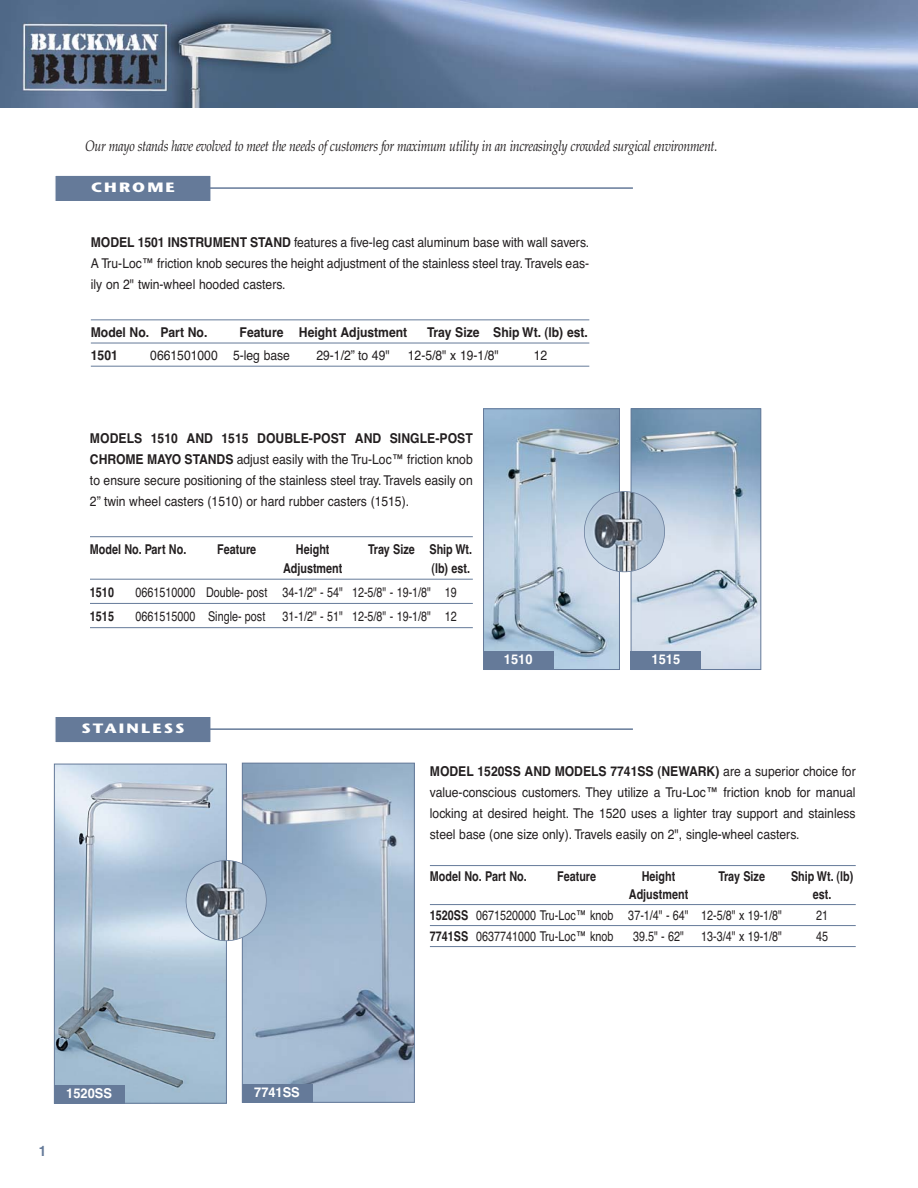
<style>
.page{position:relative;width:918px;height:1188px;background:#fff}
.page>*{position:absolute;margin:0;border:0;box-sizing:border-box;transform-origin:0 0}
.t1{font:italic 15px "Palatino";letter-spacing:-.025em;color:#231f20;scale:.83 1}
.t2{font:13.5px/21px "Helvetica";color:#231f20;text-align:justify;scale:.9 1}
.t3{font:13.5px "Helvetica";color:#231f20;scale:.8 1}
.t4{font:700 13.5px "Helvetica";color:#231f20;scale:.8 1}
.t5{font:700 13.5px "Helvetica";color:#231f20;scale:.9 1}
.t6{font:700 13.5px "Helvetica";color:#fff;scale:.95 1}
.t7{font:700 13.5px "Stone Sans";letter-spacing:.125em;color:#fff;scale:1.24 1}
.t8{font:700 condensed 13.5px "Helvetica";color:#657a99}
.s1{font-weight:700}
</style>
<div class="page">
<img style="left:0;top:0;width:918px;height:108px">
<img style="left:56px;top:766px;width:169px;height:336px">
<div style="left:54px;top:764px;width:173px;height:340px;border:1px solid #657a99"></div>
<img style="left:485px;top:410px;width:133px;height:258px">
<div style="left:483px;top:408px;width:137px;height:262px;border:1px solid #657a99"></div>
<img style="left:633px;top:410px;width:126px;height:258px">
<div style="left:631px;top:408px;width:130px;height:262px;border:1px solid #657a99"></div>
<hr style="left:430px;top:865px;width:426px;height:1px;background:#657a99">
<hr style="left:430px;top:904px;width:426px;height:1px;background:#657a99">
<hr style="left:430px;top:925px;width:426px;height:1px;background:#657a99">
<hr style="left:430px;top:946px;width:426px;height:1px;background:#657a99">
<hr style="left:90px;top:536px;width:383px;height:1px;background:#657a99">
<hr style="left:90px;top:579px;width:383px;height:1px;background:#657a99">
<hr style="left:90px;top:603px;width:383px;height:1px;background:#657a99">
<hr style="left:90px;top:627px;width:383px;height:1px;background:#657a99">
<img style="left:584px;top:492px;width:81px;height:80px;border-radius:50%">
<div style="left:584px;top:491px;width:81px;height:81px;border:2px solid #657a99;border-radius:50%"></div>
<hr style="left:91px;top:319px;width:498px;height:1px;background:#657a99">
<hr style="left:91px;top:343px;width:498px;height:1px;background:#657a99">
<hr style="left:91px;top:366px;width:498px;height:1px;background:#657a99">
<div style="left:55px;top:175px;width:156px;height:27px;background:#657a99"></div>
<div style="left:54px;top:174px;width:158px;height:28px;border:2px solid #fff"></div>
<hr style="left:198px;top:187px;width:435px;height:2px;background:#657a99">
<div style="left:55px;top:716px;width:156px;height:27px;background:#657a99"></div>
<div style="left:54px;top:716px;width:158px;height:28px;border:2px solid #fff"></div>
<hr style="left:198px;top:728px;width:435px;height:2px;background:#657a99">
<div style="left:483px;top:651px;width:70px;height:19px;background:#657a99"></div>
<div style="left:54px;top:1085px;width:70px;height:19px;background:#657a99"></div>
<img style="left:244px;top:765px;width:169px;height:336px">
<div style="left:242px;top:763px;width:173px;height:340px;border:1px solid #657a99"></div>
<div style="left:242px;top:1084px;width:70px;height:19px;background:#657a99"></div>
<div style="left:631px;top:651px;width:70px;height:19px;background:#657a99"></div>
<img style="left:186px;top:861px;width:80px;height:80px;border-radius:50%">
<div style="left:186px;top:860px;width:81px;height:81px;border:2px solid #657a99;border-radius:50%"></div>
<p class="t1" style="left:85px;top:140px;width:763px">Our mayo stands have evolved to meet the needs of customers for maximum utility in an increasingly crowded surgical environment.</p>
<p class="t7" style="left:91px;top:182px;width:69px">CHROME</p>
<p class="t2" style="left:91px;top:234px;width:555px"><span class="s1">MODEL 1501 INSTRUMENT STAND</span> features a five-leg cast aluminum base with wall savers.<br>A Tru-Loc™ friction knob secures the height adjustment of the stainless steel tray.Travels eas&shy;ily on 2" twin-wheel hooded casters.</p>
<p class="t5" style="left:91px;top:327px;width:131px">Model No. Part No.</p>
<p class="t5" style="left:240px;top:327px;width:188px">Feature Height Adjustment</p>
<p class="t5" style="left:427px;top:327px;width:180px">Tray Size Ship Wt. (lb) est.</p>
<p class="t5" style="left:91px;top:350px;width:32px">1501</p>
<p class="t2" style="left:150px;top:346px;width:157px">0661501000 5-leg base</p>
<p class="t2" style="left:316px;top:346px;width:83px">29-1/2” to 49"</p>
<p class="t2" style="left:408px;top:346px;width:103px">12-5/8" x 19-1/8"</p>
<p class="t2" style="left:534px;top:346px;width:17px">12</p>
<p class="t2" style="left:90px;top:429px;width:427px"><span class="s1">MODELS 1510 AND 1515 DOUBLE-POST AND SINGLE-POST CHROME MAYO STANDS</span> adjust easily with the Tru-Loc™ friction knob to ensure secure positioning of the stainless steel tray. Travels easily on 2” twin wheel casters (1510) or hard rubber casters (1515).</p>
<p class="t4" style="left:90px;top:545px;width:122px">Model No. Part No.</p>
<p class="t4" style="left:217px;top:545px;width:50px">Feature</p>
<p class="t4" style="left:296px;top:545px;width:43px">Height</p>
<p class="t4" style="left:368px;top:545px;width:131px">Tray Size Ship Wt.</p>
<p class="t4" style="left:283px;top:563px;width:76px">Adjustment</p>
<p class="t4" style="left:431px;top:563px;width:50px">(lb) est.</p>
<p class="t4" style="left:90px;top:587px;width:32px">1510</p>
<p class="t3" style="left:135px;top:587px;width:403px">0661510000 Double- post 34-1/2" - 54" 12-5/8" - 19-1/8" 19</p>
<p class="t4" style="left:90px;top:612px;width:32px">1515</p>
<p class="t3" style="left:135px;top:612px;width:164px">0661515000 Single- post</p>
<p class="t3" style="left:282px;top:612px;width:219px">31-1/2" - 51" 12-5/8" - 19-1/8" 12</p>
<p class="t7" style="left:81px;top:723px;width:85px">STAINLESS</p>
<p class="t6" style="left:504px;top:654px;width:32px">1510</p>
<p class="t6" style="left:652px;top:654px;width:32px">1515</p>
<p class="t2" style="left:430px;top:762px;width:475px"><span class="s1">MODEL 1520SS AND MODELS 7741SS (NEWARK)</span> are a superior choice for value-conscious customers. They utilize a Tru-Loc™ friction knob for manual locking at desired height. The 1520 uses a lighter tray support and stainless steel base (one size only). Travels easily on 2", single-wheel casters.</p>
<p class="t4" style="left:430px;top:871px;width:123px">Model No. Part No.</p>
<p class="t4" style="left:557px;top:871px;width:50px">Feature</p>
<p class="t4" style="left:642px;top:871px;width:43px">Height</p>
<p class="t4" style="left:718px;top:871px;width:60px">Tray Size</p>
<p class="t4" style="left:791px;top:871px;width:79px">Ship Wt. (lb)</p>
<p class="t4" style="left:629px;top:889px;width:76px">Adjustment</p>
<p class="t4" style="left:813px;top:889px;width:25px">est.</p>
<p class="t3" style="left:430px;top:910px;width:442px"><span class="s1">1520SS</span> 0671520000 Tru-Loc™ knob 37-1/4" - 64" 12-5/8" x 19-1/8"</p>
<p class="t3" style="left:816px;top:910px;width:17px">21</p>
<p class="t3" style="left:430px;top:931px;width:231px"><span class="s1">7741SS</span> 0637741000 Tru-Loc™ knob</p>
<p class="t3" style="left:633px;top:931px;width:65px">39.5" - 62"</p>
<p class="t3" style="left:701px;top:931px;width:103px">13-3/4" x 19-1/8"</p>
<p class="t3" style="left:816px;top:931px;width:17px">45</p>
<p class="t8" style="left:39px;top:1145px;width:8px">1</p>
<p class="t6" style="left:66px;top:1088px;width:50px">1520SS</p>
<p class="t6" style="left:254px;top:1087px;width:50px">7741SS</p>
</div>
